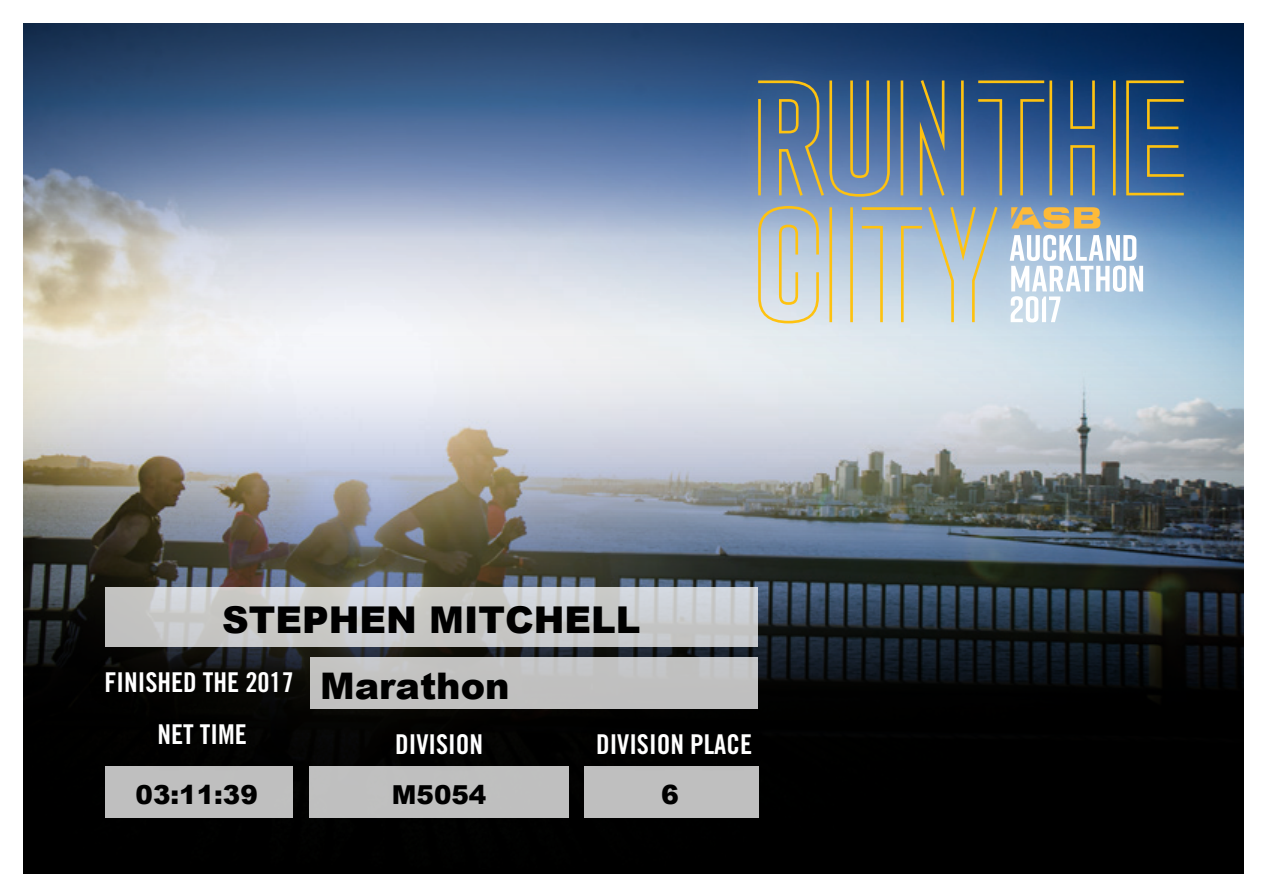
<style>
.page{position:relative;width:1263px;height:893px;background:#fff}
.page>*{position:absolute;margin:0;border:0;box-sizing:border-box;transform-origin:0 0}
.t1{font:900 36.9px "Arial";color:#000}
.t2{font:900 36.6px "Arial";color:#000}
.t3{font:27.3px/51.8px "Trade Gothic Bold Cond Twenty";color:#fff;text-align:center}
.t4{font:900 26.55px "Arial";color:#000}
.t5{font:900 26.25px "Arial";color:#000}
.t6{font:900 26.1px "Arial";color:#000}
</style>
<div class="page">
<img style="left:23px;top:390px;width:1220px;height:484px">
<svg style="left:23px;top:24px;width:1220px;height:366px;background:#90a0b7"></svg>
<svg style="left:105px;top:587px;width:653px;height:60px;background:#c9cbcb"></svg>
<div style="left:584px;top:766px;width:174px;height:51px;background:#bfbfbf"></div>
<div style="left:309px;top:766px;width:260px;height:51px;background:#bfbfbf"></div>
<div style="left:105px;top:766px;width:188px;height:51px;background:#bfbfbf"></div>
<div style="left:130px;top:722px;width:135px;height:44px;background:#020100"></div>
<div style="left:372px;top:709px;width:134px;height:57px;background:#030201"></div>
<img style="left:570px;top:709px;width:202px;height:75px">
<img style="left:82px;top:647px;width:235px;height:75px">
<div style="left:311px;top:657px;width:447px;height:52px;background:#c1c1c0"></div>
<img style="left:719px;top:42px;width:503px;height:320px">
<svg style="left:758px;top:80px;width:426px;height:243px;background:#879aa8"></svg>
<h1 class="t1" style="left:222px;top:593px;width:420px">STEPHEN MITCHELL</h1>
<h2 class="t2" style="left:320px;top:659px;width:191px">Marathon</h2>
<p class="t3" style="left:104px;top:656px;width:191px">FINISHED THE 2017<br>NET TIME</p>
<p class="t3" style="left:395px;top:718px;width:89px">DIVISION</p>
<p class="t3" style="left:596px;top:718px;width:158px">DIVISION PLACE</p>
<p class="t5" style="left:136px;top:775px;width:124px">03:11:39</p>
<p class="t6" style="left:392px;top:776px;width:96px">M5054</p>
<p class="t4" style="left:661px;top:775px;width:19px">6</p>
</div>
